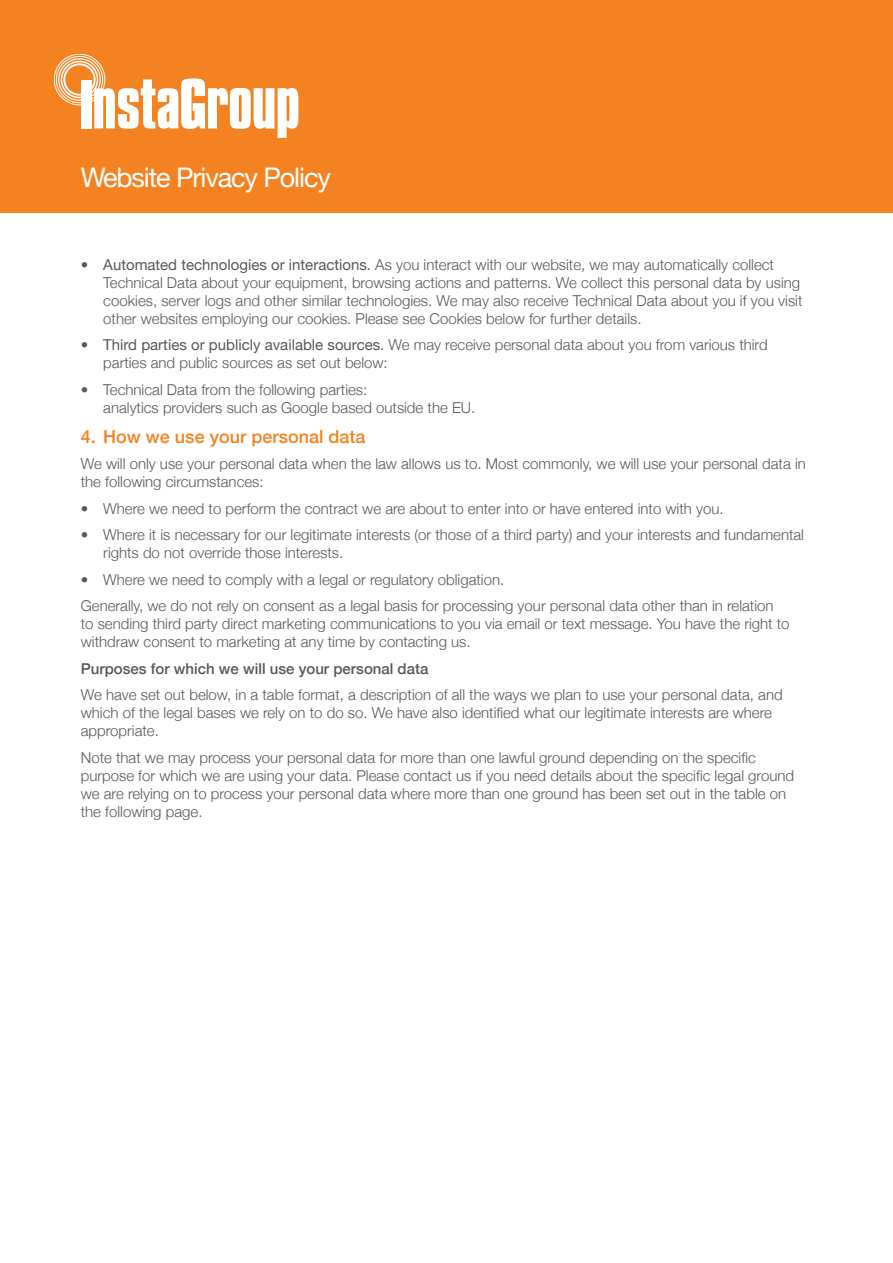
<style>
.page{position:relative;width:893px;height:1263px;background:#fff}
.page>*{position:absolute;margin:0;border:0;box-sizing:border-box;transform-origin:0 0}
.t1{font:27px "Helvetica Neue";letter-spacing:-.04em;color:#fff}
.t2{font:500 18px "Helvetica Neue";color:#f58220}
.t3{font:300 15px/18px "Helvetica Neue";color:#57585a}
.t4{font:500 15px "Helvetica Neue";color:#57585a}
.s1{font-weight:400}
</style>
<div class="page">
<div style="left:0;top:0;width:893px;height:213px;background:#f58220"></div>
<div style="left:63px;top:63px;width:33px;height:33px;border:2px solid #fff;border-radius:50%"></div>
<div style="left:54px;top:54px;width:51px;height:51px;border:1px solid #fff;border-radius:50%"></div>
<div style="left:56px;top:56px;width:47px;height:47px;border:1px solid #fff;border-radius:50%"></div>
<div style="left:58px;top:58px;width:43px;height:43px;border:1px solid #fff;border-radius:50%"></div>
<div style="left:61px;top:61px;width:37px;height:37px;border:2px solid #fff;border-radius:50%"></div>
<div style="left:81px;top:80px;width:10px;height:48px;background:#fff"></div>
<svg style="left:94px;top:79px;width:204px;height:59px"></svg>
<p class="t1" style="left:81px;top:158px;width:252px">Website Privacy Policy</p>
<p class="t3" style="left:103px;top:254px;width:701px;text-indent:-22px">• <span class="s1">Automated technologies or interactions.</span> As you interact with our website, we may automatically collect Technical Data about your equipment, browsing actions and patterns. We collect this personal data by using cookies, server logs and other similar technologies. We may also receive Technical Data about you if you visit other websites employing our cookies. Please see Cookies below for further details.</p>
<p class="t3" style="left:103px;top:335px;width:666px;text-indent:-22px">• <span class="s1">Third parties or publicly available sources.</span> We may receive personal data about you from various third parties and public sources as set out below:</p>
<p class="t3" style="left:103px;top:379px;width:374px;text-indent:-22px">• Technical Data from the following parties:<br>analytics providers such as Google based outside the EU.</p>
<p class="t2" style="left:81px;top:422px;width:286px">4. How we use your personal data</p>
<p class="t3" style="left:81px;top:454px;width:726px">We will only use your personal data when the law allows us to. Most commonly, we will use your personal data in the following circumstances:</p>
<p class="t3" style="left:81px;top:498px;width:644px">• Where we need to perform the contract we are about to enter into or have entered into with you.</p>
<p class="t3" style="left:103px;top:525px;width:702px;text-indent:-22px">• Where it is necessary for our legitimate interests (or those of a third party) and your interests and fundamental rights do not override those interests.</p>
<p class="t3" style="left:81px;top:569px;width:425px">• Where we need to comply with a legal or regulatory obligation.</p>
<p class="t3" style="left:81px;top:596px;width:710px">Generally, we do not rely on consent as a legal basis for processing your personal data other than in relation to sending third party direct marketing communications to you via email or text message. You have the right to withdraw consent to marketing at any time by contacting us.</p>
<p class="t4" style="left:81px;top:656px;width:349px">Purposes for which we will use your personal data</p>
<p class="t3" style="left:81px;top:685px;width:703px">We have set out below, in a table format, a description of all the ways we plan to use your personal data, and which of the legal bases we rely on to do so. We have also identified what our legitimate interests are where appropriate.</p>
<p class="t3" style="left:81px;top:747px;width:715px">Note that we may process your personal data for more than one lawful ground depending on the specific purpose for which we are using your data. Please contact us if you need details about the specific legal ground we are relying on to process your personal data where more than one ground has been set out in the table on the following page.</p>
</div>
